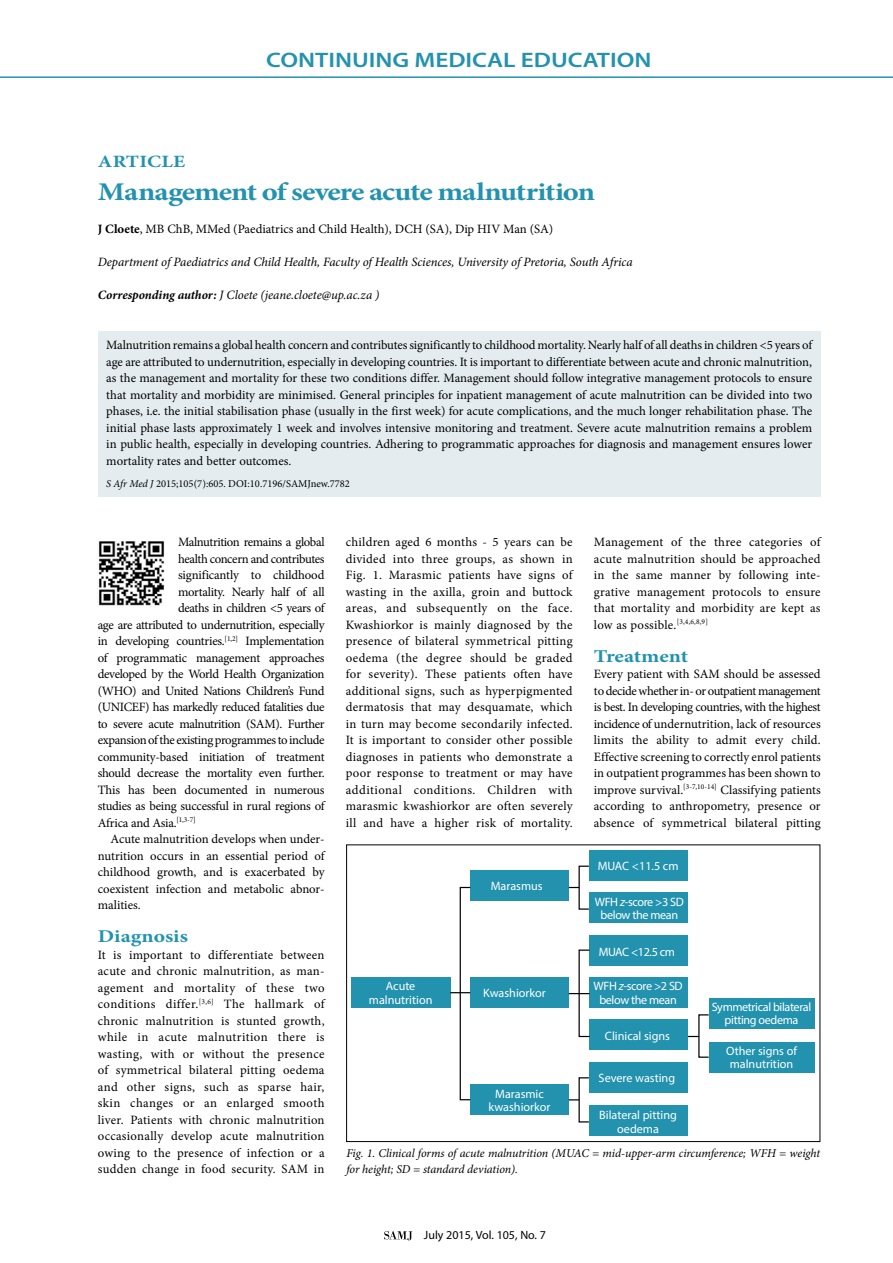
<style>
.page{position:relative;width:893px;height:1263px;background:#fff}
.page>*{position:absolute;margin:0;border:0;box-sizing:border-box;transform-origin:0 0}
.t1{font:700 25.5px "Minion Pro";letter-spacing:-.035em;color:#2292ae;scale:1.2 1}
.t2{font:600 21px "Myriad Pro";color:#2292ae;scale:1.2 1}
.t3{font:700 18px "Minion Pro";color:#2292ae;scale:1.2 1}
.t4{font:700 17.25px "Minion Pro";letter-spacing:.01em;color:#2292ae;scale:1.2 1}
.t5{font:12.75px/16.5px "Minion Pro";letter-spacing:-.015em;color:#000;text-align:justify}
.t6{font:italic 12.75px "Minion Pro";letter-spacing:-.005em;color:#000}
.t7{font:12.75px "Minion Pro";letter-spacing:-.035em;color:#000}
.t8{font:12.15px/13.4px "Myriad Pro";color:#fff;text-align:center}
.t9{font:12.15px/13.4px "Myriad Pro";letter-spacing:-.03em;color:#fff;text-align:center}
.t10{font:italic 12px/16.5px "Minion Pro";letter-spacing:-.01em;color:#000}
.t11{font:12px "Myriad Pro";color:#000}
.t12{font:10.5px "Minion Pro";color:#000}
.s1{font-weight:700}
.s2{font-style:italic}
</style>
<div class="page">
<hr style="left:0;top:76px;width:893px;height:2px;background:#2292ae">
<svg style="left:384px;top:1231px;width:28px;height:9px"></svg>
<img style="left:98px;top:541px;width:67px;height:65px">
<div style="left:98px;top:332px;width:723px;height:165px;background:#e5ecf0"></div>
<div style="left:351px;top:977px;width:99px;height:31px;background:#2292ae"></div>
<div style="left:470px;top:870px;width:99px;height:31px;background:#2292ae"></div>
<div style="left:470px;top:977px;width:99px;height:31px;background:#2292ae"></div>
<div style="left:470px;top:1084px;width:99px;height:31px;background:#2292ae"></div>
<div style="left:589px;top:850px;width:99px;height:30px;background:#2292ae"></div>
<div style="left:589px;top:892px;width:99px;height:30px;background:#2292ae"></div>
<div style="left:589px;top:935px;width:99px;height:30px;background:#2292ae"></div>
<div style="left:589px;top:977px;width:99px;height:31px;background:#2292ae"></div>
<div style="left:589px;top:1019px;width:99px;height:31px;background:#2292ae"></div>
<div style="left:589px;top:1063px;width:98px;height:30px;background:#2292ae"></div>
<div style="left:589px;top:1105px;width:98px;height:30px;background:#2292ae"></div>
<div style="left:709px;top:998px;width:105px;height:30px;background:#2292ae"></div>
<div style="left:709px;top:1042px;width:105px;height:30px;background:#2292ae"></div>
<svg style="left:450px;top:992px;width:19px;height:1px"></svg>
<div style="left:460px;top:887px;width:11px;height:213px;border:1px solid #000"></div>
<svg style="left:569px;top:993px;width:19px;height:1px"></svg>
<div style="left:578px;top:865px;width:11px;height:45px;border:1px solid #000"></div>
<div style="left:578px;top:949px;width:12px;height:88px;border:1px solid #000"></div>
<div style="left:578px;top:1077px;width:11px;height:45px;border:1px solid #000"></div>
<div style="left:346px;top:845px;width:474px;height:297px;border:1px solid #000"></div>
<h2 class="t2" style="left:266px;top:47px;width:323px">CONTINUING MEDICAL EDUCATION</h2>
<h3 class="t4" style="left:98px;top:149px;width:74px">ARTICLE</h3>
<h1 class="t1" style="left:98px;top:173px;width:416px">Management of severe acute malnutrition</h1>
<p class="t5" style="left:98px;top:220px;width:457px"><span class="s1">J Cloete</span>, MB ChB, MMed (Paediatrics and Child Health), DCH (SA), Dip HIV Man (SA)</p>
<p class="t6" style="left:98px;top:253px;width:536px">Department of Paediatrics and Child Health, Faculty of Health Sciences, University of Pretoria, South Africa</p>
<p class="t6" style="left:98px;top:286px;width:283px"><span class="s1">Corresponding author:</span> J Cloete (jeane.cloete@up.ac.za )</p>
<p class="t5" style="left:106px;top:337px;width:707px">Malnutrition remains a global health concern and contributes significantly to childhood mortality. Nearly half of all deaths in children &lt;5 years of age are attributed to undernutrition, especially in developing countries. It is important to differentiate between acute and chronic malnutrition, as the management and mortality for these two conditions differ. Management should follow integrative management protocols to ensure that mortality and morbidity are minimised. General principles for inpatient management of acute malnutrition can be divided into two phases, i.e. the initial stabilisation phase (usually in the first week) for acute complications, and the much longer rehabilitation phase. The initial phase lasts approximately 1 week and involves intensive monitoring and treatment. Severe acute malnutrition remains a problem in public health, especially in developing countries. Adhering to programmatic approaches for diagnosis and management ensures lower mortality rates and better outcomes.</p>
<p class="t12" style="left:106px;top:477px;width:245px"><span class="s2">S Afr Med J</span> 2015;105(7):605. DOI:10.7196/SAMJnew.7782</p>
<p class="t5" style="left:178px;top:534px;width:148px">Malnutrition remains a global</p>
<p class="t7" style="left:178px;top:550px;width:148px">health concern and contributes</p>
<p class="t5" style="left:178px;top:567px;width:148px">significantly to childhood</p>
<p class="t5" style="left:178px;top:583px;width:148px">mortality. Nearly half of all</p>
<p class="t5" style="left:178px;top:600px;width:148px">deaths in children &lt;5 years of</p>
<p class="t5" style="left:98px;top:616px;width:228px">age are attributed to undernutrition, especially</p>
<p class="t5" style="left:98px;top:633px;width:228px">in developing countries.<sup>[1,2]</sup> Implementation</p>
<p class="t5" style="left:98px;top:649px;width:228px">of programmatic management approaches</p>
<p class="t5" style="left:98px;top:666px;width:228px">developed by the World Health Organization</p>
<p class="t7" style="left:98px;top:682px;width:228px">(WHO) and United Nations Children’s Fund</p>
<p class="t5" style="left:98px;top:699px;width:228px">(UNICEF) has markedly reduced fatalities due</p>
<p class="t5" style="left:98px;top:715px;width:228px">to severe acute malnutrition (SAM). Further</p>
<p class="t5" style="left:98px;top:732px;width:228px">expansion of the existing programmes to include</p>
<p class="t5" style="left:98px;top:748px;width:228px">community-based initiation of treatment</p>
<p class="t5" style="left:98px;top:765px;width:228px">should decrease the mortality even further.</p>
<p class="t5" style="left:98px;top:781px;width:228px">This has been documented in numerous</p>
<p class="t5" style="left:98px;top:798px;width:228px">studies as being successful in rural regions of</p>
<p class="t5" style="left:98px;top:814px;width:99px">Africa and Asia.<sup>[1,3-7]</sup></p>
<p class="t5" style="left:111px;top:831px;width:214px">Acute malnutrition develops when under-</p>
<p class="t5" style="left:98px;top:847px;width:228px">nutrition occurs in an essential period of</p>
<p class="t5" style="left:98px;top:864px;width:228px">childhood growth, and is exacerbated by</p>
<p class="t5" style="left:98px;top:880px;width:227px">coexistent infection and metabolic abnor-</p>
<p class="t5" style="left:98px;top:897px;width:44px">malities.</p>
<h3 class="t3" style="left:98px;top:924px;width:77px">Diagnosis</h3>
<p class="t5" style="left:98px;top:946px;width:228px">It is important to differentiate between acute and chronic malnutrition, as man&shy;agement and mortality of these two conditions differ.<sup>[3,6]</sup> The hallmark of chronic malnutrition is stunted growth, while in acute malnutrition there is wasting, with or without the presence of symmetrical bilateral pitting oedema and other signs, such as sparse hair, skin changes or an enlarged smooth liver. Patients with chronic malnutrition occasionally develop acute malnutrition owing to the presence of infection or a sudden change in food security. SAM in</p>
<p class="t5" style="left:346px;top:534px;width:228px">children aged 6 months - 5 years can be divided into three groups, as shown in Fig. 1. Marasmic patients have signs of wasting in the axilla, groin and buttock areas, and subsequently on the face.<br>Kwashiorkor is mainly diagnosed by the presence of bilateral symmetrical pitting oedema (the degree should be graded for severity). These patients often have additional signs, such as hyperpigmented dermatosis that may desquamate, which in turn may become secondarily infected.<br>It is important to consider other possible diagnoses in patients who demonstrate a poor response to treatment or may have additional conditions. Children with marasmic kwashiorkor are often severely ill and have a higher risk of mortality.</p>
<p class="t5" style="left:594px;top:534px;width:228px">Management of the three categories of acute malnutrition should be approached in the same manner by following inte&shy;grative management protocols to ensure that mortality and morbidity are kept as low as possible.<sup>[3,4,6,8,9]</sup></p>
<h3 class="t3" style="left:594px;top:643px;width:80px">Treatment</h3>
<p class="t5" style="left:594px;top:666px;width:228px">Every patient with SAM should be assessed to decide whether in- or outpatient management is best. In developing countries, with the highest incidence of undernutrition, lack of resources limits the ability to admit every child.<br>Effective screening to correctly enrol patients in outpatient programmes has been shown to improve survival.<sup>[3-7,10-14]</sup> Classifying patients according to anthropometry, presence or absence of symmetrical bilateral pitting</p>
<p class="t8" style="left:369px;top:979px;width:65px">Acute malnutrition</p>
<p class="t8" style="left:491px;top:879px;width:53px">Marasmus</p>
<p class="t8" style="left:483px;top:986px;width:64px">Kwashiorkor</p>
<p class="t8" style="left:488px;top:1087px;width:64px">Marasmic kwashiorkor</p>
<p class="t8" style="left:598px;top:859px;width:82px">MUAC &lt;11.5 cm</p>
<p class="t9" style="left:595px;top:895px;width:91px">WFH <span class="s2">z</span>-score &gt;3 SD below the mean</p>
<p class="t8" style="left:599px;top:945px;width:78px">MUAC &lt;12.5 cm</p>
<p class="t9" style="left:593px;top:979px;width:91px">WFH <span class="s2">z</span>-score &gt;2 SD below the mean</p>
<p class="t8" style="left:605px;top:1029px;width:67px">Clinical signs</p>
<p class="t8" style="left:599px;top:1071px;width:78px">Severe wasting</p>
<p class="t8" style="left:599px;top:1108px;width:79px">Bilateral pitting oedema</p>
<p class="t9" style="left:712px;top:1000px;width:101px">Symmetrical bilateral pitting oedema</p>
<p class="t8" style="left:726px;top:1044px;width:72px;text-align:left">Other signs of malnutrition</p>
<p class="t10" style="left:346px;top:1145px;width:475px">Fig. 1. Clinical forms of acute malnutrition (MUAC = mid-upper-arm circumference; WFH = weight for height; SD = standard deviation).</p>
<p class="t11" style="left:424px;top:1228px;width:124px">July 2015, Vol. 105, No. 7</p>
</div>
